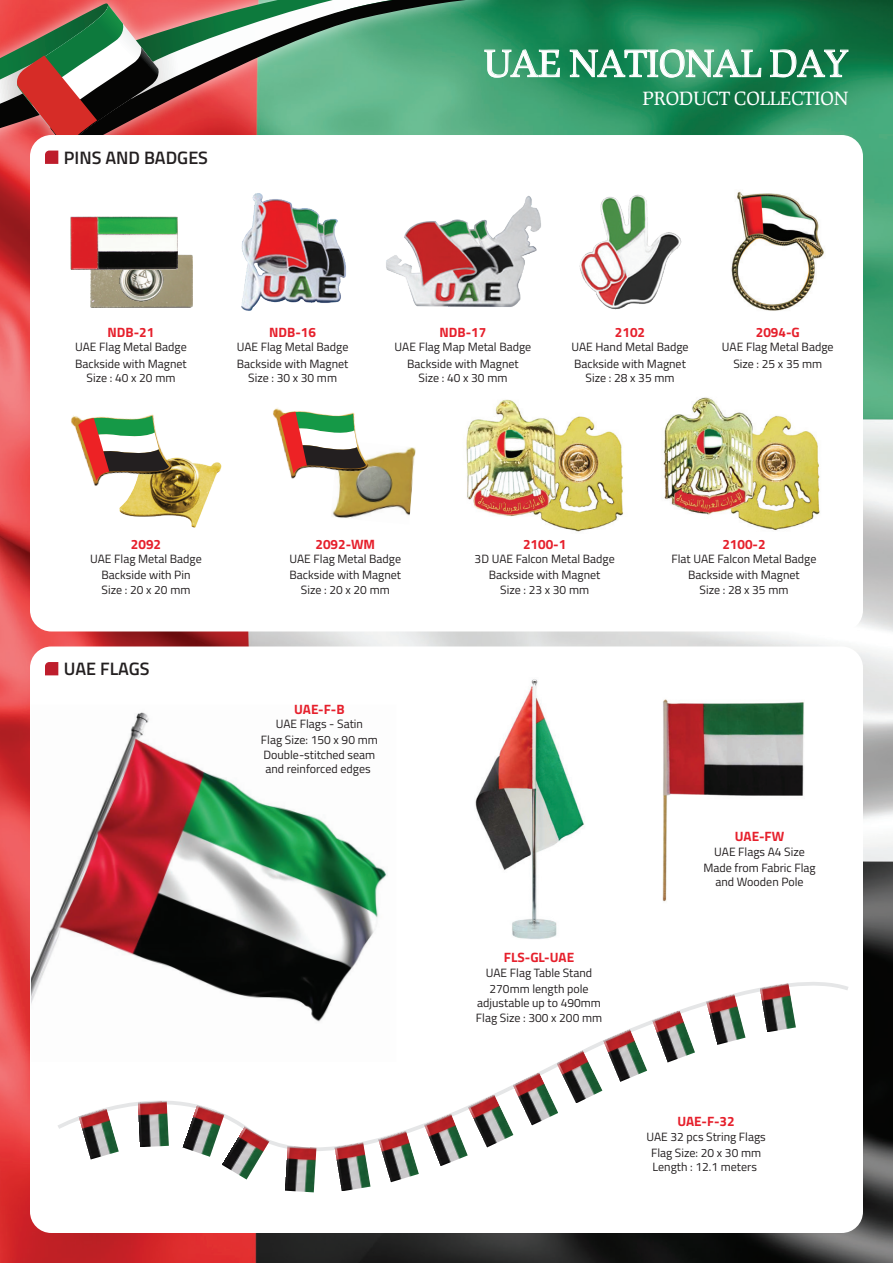
<style>
.page{position:relative;width:893px;height:1263px;background:#fff}
.page>*{position:absolute;margin:0;border:0;box-sizing:border-box;transform-origin:0 0}
.t1{font:36px "Prociono";color:#fff}
.t2{font:600 18px "Titillium Web";color:#231f20}
.t3{font:18px "Prociono";color:#fff}
.t4{font:700 13.5px "Titillium Web";color:#e6202c}
.t5{font:12px/16.2px "Titillium Web";color:#231f20;text-align:center}
</style>
<div class="page">
<img style="left:0;top:0;width:893px;height:1263px">
<svg style="left:516px;top:16px;width:44px;height:62px;background:#329669"></svg>
<svg style="left:569px;top:2px;width:192px;height:76px;background:#359669"></svg>
<svg style="left:770px;top:2px;width:79px;height:76px;background:#1f7d50"></svg>
<img style="left:0;top:0;width:516px;height:209px">
<svg style="left:433px;top:0;width:60px;height:135px;background:#4ea87d"></svg>
<div style="left:30px;top:135px;width:833px;height:496px;background:#fff;border-radius:21px"></div>
<svg style="left:0;top:0;width:433px;height:187px"></svg>
<img style="left:332px;top:447px;width:84px;height:71px">
<img style="left:241px;top:193px;width:105px;height:118px">
<img style="left:579px;top:194px;width:102px;height:116px">
<img style="left:119px;top:457px;width:103px;height:71px">
<img style="left:71px;top:414px;width:107px;height:83px">
<img style="left:78px;top:416px;width:91px;height:65px">
<img style="left:273px;top:408px;width:101px;height:81px">
<svg style="left:280px;top:409px;width:86px;height:65px"></svg>
<img style="left:91px;top:254px;width:101px;height:53px">
<img style="left:120px;top:270px;width:43px;height:32px">
<img style="left:71px;top:216px;width:107px;height:54px">
<img style="left:386px;top:195px;width:155px;height:112px">
<img style="left:731px;top:191px;width:93px;height:120px">
<div style="left:30px;top:646px;width:833px;height:587px;background:#fff;border-radius:21px"></div>
<svg style="left:45px;top:662px;width:13px;height:13px"></svg>
<img style="left:466px;top:399px;width:157px;height:133px">
<img style="left:663px;top:397px;width:157px;height:133px">
<svg style="left:58px;top:982px;width:790px;height:211px"></svg>
<img style="left:78px;top:1108px;width:41px;height:51px">
<img style="left:138px;top:1101px;width:31px;height:46px">
<img style="left:182px;top:1105px;width:42px;height:52px">
<img style="left:221px;top:1126px;width:48px;height:53px">
<img style="left:285px;top:1146px;width:31px;height:46px">
<img style="left:334px;top:1142px;width:36px;height:49px">
<img style="left:378px;top:1131px;width:41px;height:51px">
<img style="left:424px;top:1114px;width:44px;height:52px">
<img style="left:468px;top:1094px;width:45px;height:53px">
<img style="left:513px;top:1072px;width:45px;height:53px">
<img style="left:557px;top:1050px;width:45px;height:53px">
<img style="left:603px;top:1029px;width:44px;height:53px">
<img style="left:652px;top:1010px;width:43px;height:52px">
<img style="left:706px;top:994px;width:39px;height:51px">
<img style="left:760px;top:983px;width:36px;height:49px">
<img style="left:31px;top:712px;width:365px;height:350px">
<img style="left:475px;top:679px;width:109px;height:260px">
<img style="left:662px;top:699px;width:142px;height:203px">
<h2 class="t2" style="left:64px;top:144px;width:146px">PINS AND BADGES</h2>
<h1 class="t1" style="left:484px;top:40px;width:366px">UAE NATIONAL DAY</h1>
<h2 class="t3" style="left:642px;top:87px;width:207px">PRODUCT COLLECTION</h2>
<p class="t4" style="left:108px;top:322px;width:48px">NDB-21</p>
<p class="t5" style="left:75px;top:339px;width:113px;text-align:left">UAE Flag Metal Badge<br>Backside with Magnet</p>
<p class="t5" style="left:87px;top:369px;width:90px">Size : 40 x 20 mm</p>
<p class="t4" style="left:269px;top:322px;width:48px">NDB-16</p>
<p class="t5" style="left:237px;top:339px;width:113px;text-align:left">UAE Flag Metal Badge<br>Backside with Magnet</p>
<p class="t5" style="left:248px;top:369px;width:90px">Size : 30 x 30 mm</p>
<p class="t4" style="left:440px;top:322px;width:48px">NDB-17</p>
<p class="t5" style="left:395px;top:339px;width:138px">UAE Flag Map Metal Badge<br>Backside with Magnet</p>
<p class="t5" style="left:419px;top:369px;width:90px">Size : 40 x 30 mm</p>
<p class="t4" style="left:615px;top:322px;width:32px">2102</p>
<p class="t5" style="left:571px;top:339px;width:119px;text-align:left">UAE Hand Metal Badge<br>Backside with Magnet</p>
<p class="t5" style="left:586px;top:369px;width:90px">Size : 28 x 35 mm</p>
<p class="t4" style="left:756px;top:322px;width:45px">2094-G</p>
<p class="t5" style="left:722px;top:339px;width:113px">UAE Flag Metal Badge<br>Size : 25 x 35 mm</p>
<p class="t4" style="left:131px;top:533px;width:32px">2092</p>
<p class="t5" style="left:90px;top:550px;width:113px">UAE Flag Metal Badge<br>Backside with Pin</p>
<p class="t5" style="left:102px;top:581px;width:90px">Size : 20 x 20 mm</p>
<h2 class="t2" style="left:64px;top:655px;width:87px">UAE FLAGS</h2>
<p class="t4" style="left:315px;top:533px;width:61px">2092-WM</p>
<p class="t5" style="left:289px;top:550px;width:113px;text-align:left">UAE Flag Metal Badge<br>Backside with Magnet</p>
<p class="t5" style="left:301px;top:581px;width:90px">Size : 20 x 20 mm</p>
<p class="t4" style="left:294px;top:698px;width:52px">UAE-F-B</p>
<p class="t5" style="left:261px;top:715px;width:118px">UAE Flags - Satin<br>Flag Size: 150 x 90 mm</p>
<p class="t5" style="left:263px;top:747px;width:113px;line-height:14.4px;text-align:left">Double-stitched seam and reinforced edges</p>
<p class="t4" style="left:523px;top:533px;width:45px">2100-1</p>
<p class="t5" style="left:475px;top:550px;width:142px">3D UAE Falcon Metal Badge<br>Backside with Magnet</p>
<p class="t5" style="left:500px;top:581px;width:90px">Size : 23 x 30 mm</p>
<p class="t4" style="left:722px;top:533px;width:45px">2100-2</p>
<p class="t5" style="left:671px;top:550px;width:146px">Flat UAE Falcon Metal Badge<br>Backside with Magnet</p>
<p class="t5" style="left:700px;top:581px;width:90px">Size : 28 x 35 mm</p>
<p class="t4" style="left:504px;top:947px;width:72px">FLS-GL-UAE</p>
<p class="t5" style="left:486px;top:964px;width:108px">UAE Flag Table Stand<br>270mm length pole</p>
<p class="t5" style="left:476px;top:995px;width:128px;line-height:14.4px;text-align:left">adjustable up to 490mm<br>Flag Size : 300 x 200 mm</p>
<p class="t4" style="left:735px;top:826px;width:51px">UAE-FW</p>
<p class="t5" style="left:703px;top:843px;width:114px">UAE Flags A4 Size<br>Made from Fabric Flag</p>
<p class="t5" style="left:715px;top:873px;width:90px">and Wooden Pole</p>
<p class="t4" style="left:677px;top:1111px;width:59px">UAE-F-32</p>
<p class="t5" style="left:646px;top:1128px;width:121px">UAE 32 pcs String Flags<br>Flag Size: 20 x 30 mm</p>
<p class="t5" style="left:653px;top:1158px;width:106px">Length : 12.1 meters</p>
</div>
